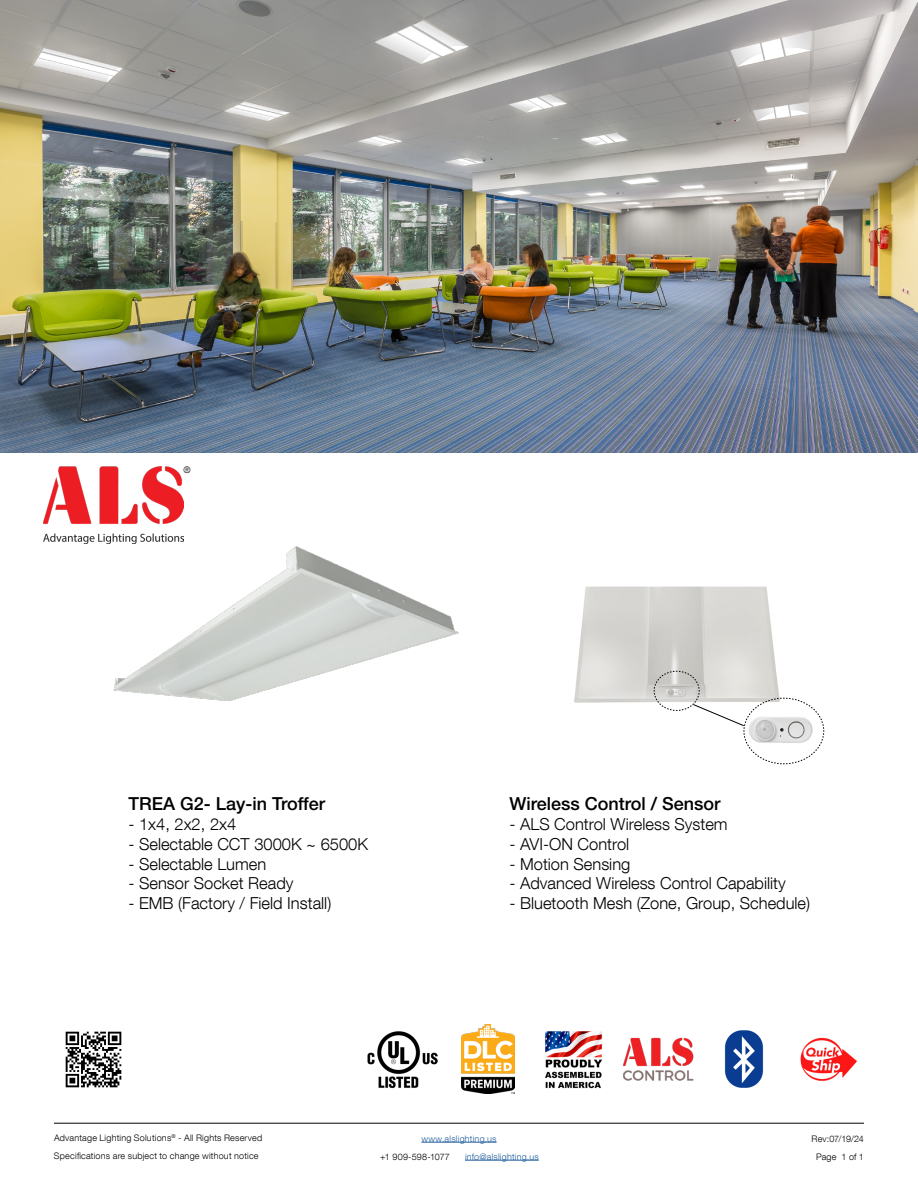
<style>
.page{position:relative;width:918px;height:1188px;background:#fff}
.page>*{position:absolute;margin:0;border:0;box-sizing:border-box;transform-origin:0 0}
.t1{font:500 18px "Helvetica Neue LT Pro";color:#000}
.t2{font:300 16.5px "Helvetica Neue LT Com";color:#000}
.t3{font:300 9px/18px "Helvetica Neue LT Com";letter-spacing:.025em;color:#000;text-align:center}
.t4{font:300 9px "Helvetica Neue LT Com";letter-spacing:.025em;color:#215e9e}
</style>
<div class="page">
<hr style="left:421px;top:1142px;width:76px;height:1px;background:#215e9e">
<hr style="left:465px;top:1160px;width:74px;height:1px;background:#215e9e">
<hr style="left:54px;top:1123px;width:810px;height:1px;background:#000">
<img style="left:574px;top:586px;width:202px;height:117px">
<img style="left:0;top:0;width:918px;height:453px">
<img style="left:461px;top:1025px;width:53px;height:69px">
<img style="left:800px;top:1037px;width:57px;height:44px">
<img style="left:545px;top:1031px;width:58px;height:58px">
<img style="left:724px;top:1030px;width:40px;height:58px">
<img style="left:106px;top:499px;width:353px;height:203px">
<img style="left:367px;top:1031px;width:70px;height:58px">
<svg style="left:654px;top:671px;width:170px;height:93px"></svg>
<img style="left:65px;top:1031px;width:57px;height:57px">
<img style="left:43px;top:466px;width:140px;height:77px">
<img style="left:623px;top:1037px;width:70px;height:44px">
<p class="t3" style="left:183px;top:460px;width:9px">®</p>
<p class="t1" style="left:128px;top:793px;width:198px">TREA G2- Lay-in Troffer</p>
<p class="t2" style="left:128px;top:814px;width:109px">- 1x4, 2x2, 2x4</p>
<p class="t2" style="left:128px;top:834px;width:241px">- Selectable CCT 3000K ~ 6500K</p>
<p class="t2" style="left:128px;top:854px;width:139px">- Selectable Lumen</p>
<p class="t2" style="left:128px;top:873px;width:167px">- Sensor Socket Ready</p>
<p class="t2" style="left:128px;top:893px;width:204px">- EMB (Factory / Field Install)</p>
<p class="t1" style="left:509px;top:793px;width:213px">Wireless Control / Sensor</p>
<p class="t2" style="left:509px;top:814px;width:220px">- ALS Control Wireless System</p>
<p class="t2" style="left:509px;top:834px;width:121px">- AVI-ON Control</p>
<p class="t2" style="left:509px;top:854px;width:123px">- Motion Sensing</p>
<p class="t2" style="left:509px;top:873px;width:278px">- Advanced Wireless Control Capability</p>
<p class="t2" style="left:509px;top:893px;width:302px">- Bluetooth Mesh (Zone, Group, Schedule)</p>
<p class="t3" style="left:54px;top:1129px;width:210px;text-align:left">Advantage Lighting Solutions<sup>®</sup> - All Rights Reserved<br>Specifications are subject to change without notice</p>
<p class="t4" style="left:421px;top:1133px;width:77px">www.alslighting.us</p>
<p class="t3" style="left:380px;top:1147px;width:71px">+1 909-598-1077</p>
<p class="t4" style="left:465px;top:1151px;width:75px">info@alslighting.us</p>
<p class="t3" style="left:812px;top:1129px;width:54px">Rev:07/19/24<br>Page 1 of 1</p>
</div>
